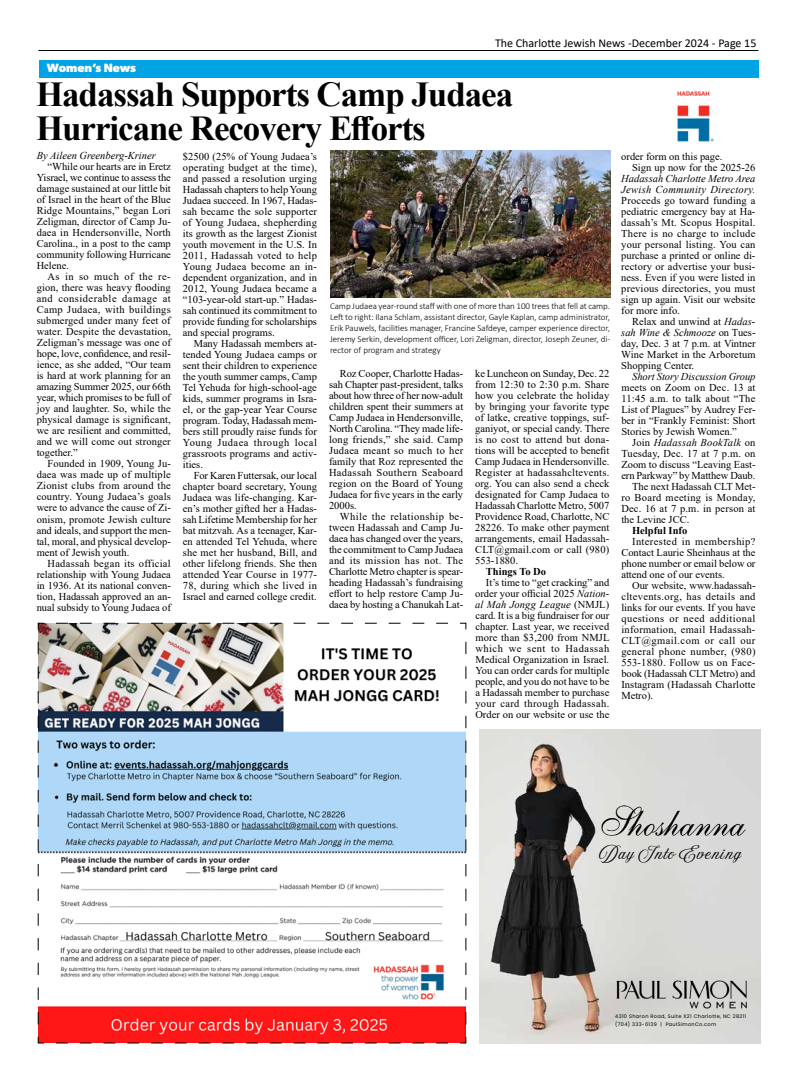
<style>
.page{position:relative;width:792px;height:1080px;background:#fff}
.page>*{position:absolute;margin:0;border:0;box-sizing:border-box;transform-origin:0 0}
.t1{font:700 35px/34px "Times New Roman";letter-spacing:-.03em;color:#000}
.t2{font:14px "Amoresa";letter-spacing:.05em;color:#000}
.t3{font:12px "Calibri";color:#000}
.t4{font:700 12px "Gibson";color:#fff}
.t5{font:10.5px/11px "Times New Roman";color:#000;text-align:justify}
.t6{font:italic 10.5px/11px "Times New Roman";color:#000}
.t7{font:10.5px "Times New Roman";letter-spacing:.025em;color:#000}
.t8{font:10.5px "Times New Roman";letter-spacing:.02em;color:#000}
.t9{font:700 10.5px "Times New Roman";color:#000}
.t10{font:300 9px/11px "Calibri";color:#000;text-align:justify}
.t11{font:5px/7.9px "Poppins";letter-spacing:.065em;color:#000}
.s1{font-style:italic}
.s2{font-style:normal}
</style>
<div class="page">
<hr style="left:38px;top:50px;width:720px;height:1px;background:#000">
<div style="left:39px;top:60px;width:720px;height:17px;background:#00a3e3"></div>
<svg style="left:37px;top:622px;width:430px;height:422px"></svg>
<img style="left:479px;top:729px;width:282px;height:315px">
<img style="left:615px;top:980px;width:132px;height:28px">
<img style="left:599px;top:806px;width:148px;height:31px">
<img style="left:330px;top:151px;width:280px;height:146px">
<img style="left:677px;top:91px;width:37px;height:51px">
<p class="t4" style="left:47px;top:61px;width:91px">Women’s News</p>
<p class="t3" style="left:495px;top:35px;width:263px">The Charlotte Jewish News -December 2024 - Page 15</p>
<h1 class="t1" style="left:36px;top:76px;width:479px">Hadassah Supports Camp Judaea<br>Hurricane Recovery Efforts</h1>
<p class="t6" style="left:37px;top:150px;width:121px">By Aileen Greenberg-Kriner</p>
<p class="t5" style="left:37px;top:161px;width:136px;text-indent:11px">“While our hearts are in Eretz Yisrael, we continue to assess the damage sustained at our little bit of Israel in the heart of the Blue Ridge Mountains,” began Lori Zeligman, director of Camp Ju&shy;daea in Hendersonville, North Carolina., in a post to the camp community following Hurricane Helene.</p>
<p class="t5" style="left:37px;top:271px;width:136px;text-indent:11px">As in so much of the re&shy;gion, there was heavy flooding and considerable damage at Camp Judaea, with buildings submerged under many feet of water. Despite the devastation, Zeligman’s message was one of hope, love, confidence, and resil&shy;ience, as she added, “Our team is hard at work planning for an amazing Summer 2025, our 66th year, which promises to be full of joy and laughter. So, while the physical damage is significant, we are resilient and committed, and we will come out stronger together.”</p>
<p class="t5" style="left:37px;top:458px;width:136px;text-indent:11px">Founded in 1909, Young Ju&shy;daea was made up of multiple Zionist clubs from around the country. Young Judaea’s goals were to advance the cause of Zi&shy;onism, promote Jewish culture and ideals, and support the men&shy;tal, moral, and physical develop&shy;ment of Jewish youth.</p>
<p class="t5" style="left:37px;top:557px;width:136px;text-indent:11px">Hadassah began its official relationship with Young Judaea in 1936. At its national conven&shy;tion, Hadassah approved an an&shy;nual subsidy to Young Judaea of</p>
<p class="t5" style="left:183px;top:150px;width:136px">$2500 (25% of Young Judaea’s operating budget at the time), and passed a resolution urging Hadassah chapters to help Young Judaea succeed. In 1967, Hadas&shy;sah became the sole supporter of Young Judaea, shepherding its growth as the largest Zionist youth movement in the U.S. In 2011, Hadassah voted to help Young Judaea become an in&shy;dependent organization, and in 2012, Young Judaea became a “103-year-old start-up.” Hadas&shy;sah continued its commitment to provide funding for scholarships and special programs.</p>
<p class="t5" style="left:183px;top:337px;width:136px;text-indent:11px">Many Hadassah members at&shy;tended Young Judaea camps or sent their children to experience the youth summer camps, Camp Tel Yehuda for high-school-age kids, summer programs in Isra&shy;el, or the gap-year Year Course program. Today, Hadassah mem&shy;bers still proudly raise funds for Young Judaea through local grassroots programs and activ&shy;ities.</p>
<p class="t5" style="left:183px;top:469px;width:136px;text-indent:11px">For Karen Futtersak, our local chapter board secretary, Young Judaea was life-changing. Kar&shy;en’s mother gifted her a Hadas&shy;sah Lifetime Membership for her bat mitzvah. As a teenager, Kar&shy;en attended Tel Yehuda, where she met her husband, Bill, and other lifelong friends. She then attended Year Course in 1977- 78, during which she lived in Israel and earned college credit.</p>
<p class="t10" style="left:330px;top:300px;width:282px">Camp Judaea year-round staff with one of more than 100 trees that fell at camp.<br>Left to right: Ilana Schlam, assistant director, Gayle Kaplan, camp administrator, Erik Pauwels, facilities manager, Francine Safdeye, camper experience director, Jeremy Serkin, development officer, Lori Zeligman, director, Joseph Zeuner, di&shy;rector of program and strategy</p>
<p class="t5" style="left:329px;top:367px;width:136px;text-indent:11px">Roz Cooper, Charlotte Hadas&shy;sah Chapter past-president, talks about how three of her now-adult children spent their summers at Camp Judaea in Hendersonville, North Carolina. “They made life&shy;long friends,” she said. Camp Judaea meant so much to her family that Roz represented the Hadassah Southern Seaboard region on the Board of Young Judaea for five years in the early 2000s.</p>
<p class="t5" style="left:329px;top:510px;width:136px;text-indent:11px">While the relationship be&shy;tween Hadassah and Camp Ju&shy;daea has changed over the years, the commitment to Camp Judaea and its mission has not. The Charlotte Metro chapter is spear&shy;heading Hadassah’s fundraising effort to help restore Camp Ju&shy;daea by hosting a Chanukah Lat-</p>
<p class="t5" style="left:475px;top:367px;width:136px">ke Luncheon on Sunday, Dec. 22 from 12:30 to 2:30 p.m. Share how you celebrate the holiday by bringing your favorite type of latke, creative toppings, suf&shy;ganiyot, or special candy. There is no cost to attend but dona&shy;tions will be accepted to benefit Camp Judaea in Hendersonville.<br>Register at hadassahcltevents. org. You can also send a check designated for Camp Judaea to Hadassah Charlotte Metro, 5007<br>Providence Road, Charlotte, NC 28226. To make other payment arrangements, email Hadassah-CLT@gmail.com or call (980)<br>553-1880.</p>
<p class="t9" style="left:486px;top:564px;width:62px">Things To Do</p>
<p class="t5" style="left:475px;top:576px;width:136px;text-indent:11px">It’s time to “get cracking” and order your official 2025 <span class="s1">Nation&shy;al Mah Jongg League</span> (NMJL) card. It is a big fundraiser for our chapter. Last year, we received more than $3,200 from NMJL which we sent to Hadassah Medical Organization in Israel.<br>You can order cards for multiple people, and you do not have to be a Hadassah member to purchase your card through Hadassah.<br>Order on our website or use the</p>
<p class="t5" style="left:632px;top:151px;width:125px;text-indent:-11px">order form on this page.<br>Sign up now for the 2025-26</p>
<p class="t6" style="left:621px;top:173px;width:136px">Hadassah Charlotte Metro Area<br>Jewish Community Directory.</p>
<p class="t5" style="left:621px;top:195px;width:136px">Proceeds go toward funding a pediatric emergency bay at Ha&shy;dassah’s Mt. Scopus Hospital.<br>There is no charge to include your personal listing. You can purchase a printed or online di&shy;rectory or advertise your busi&shy;ness. Even if you were listed in previous directories, you must sign up again. Visit our website for more info.</p>
<p class="t5" style="left:621px;top:316px;width:136px;text-indent:11px">Relax and unwind at <span class="s1">Hadas&shy;sah Wine &amp; Schmooze</span> on Tues&shy;day, Dec. 3 at 7 p.m. at Vintner Wine Market in the Arboretum Shopping Center.</p>
<p class="t6" style="left:632px;top:371px;width:125px">Short Story Discussion Group</p>
<p class="t5" style="left:621px;top:382px;width:136px">meets on Zoom on Dec. 13 at 11:45 a.m. to talk about “The List of Plagues” by Audrey Fer&shy;ber in “Frankly Feminist: Short Stories by Jewish Women.”</p>
<p class="t6" style="left:632px;top:437px;width:125px"><span class="s2">Join</span> Hadassah BookTalk <span class="s2">on</span></p>
<p class="t5" style="left:621px;top:448px;width:136px">Tuesday, Dec. 17 at 7 p.m. on</p>
<p class="t5" style="left:621px;top:459px;width:136px">Zoom to discuss “Leaving East-</p>
<p class="t5" style="left:621px;top:470px;width:136px">ern Parkway” by Matthew Daub.</p>
<p class="t5" style="left:632px;top:481px;width:125px">The next Hadassah CLT Met-</p>
<p class="t7" style="left:621px;top:490px;width:136px">ro Board meeting is Monday,</p>
<p class="t8" style="left:621px;top:501px;width:136px">Dec. 16 at 7 p.m. in person at</p>
<p class="t5" style="left:621px;top:514px;width:69px">the Levine JCC.</p>
<p class="t9" style="left:632px;top:523px;width:57px">Helpful Info</p>
<p class="t5" style="left:621px;top:536px;width:136px;text-indent:11px">Interested in membership?<br>Contact Laurie Sheinhaus at the phone number or email below or attend one of our events.</p>
<p class="t5" style="left:621px;top:580px;width:136px;text-indent:11px">Our website, www.hadassah&shy;cltevents.org, has details and links for our events. If you have questions or need additional information, email Hadassah-CLT@gmail.com or call our general phone number, (980)<br>553-1880. Follow us on Face&shy;book (Hadassah CLT Metro) and Instagram (Hadassah Charlotte Metro).</p>
<h2 class="t2" style="left:599px;top:846px;width:143px">Day Into Evening</h2>
<p class="t11" style="left:615px;top:1013px;width:132px">4310 Sharon Road, Suite X21 Charlotte, NC 28211 (704) 333-6139 | PaulSimonCo.com</p>
</div>
